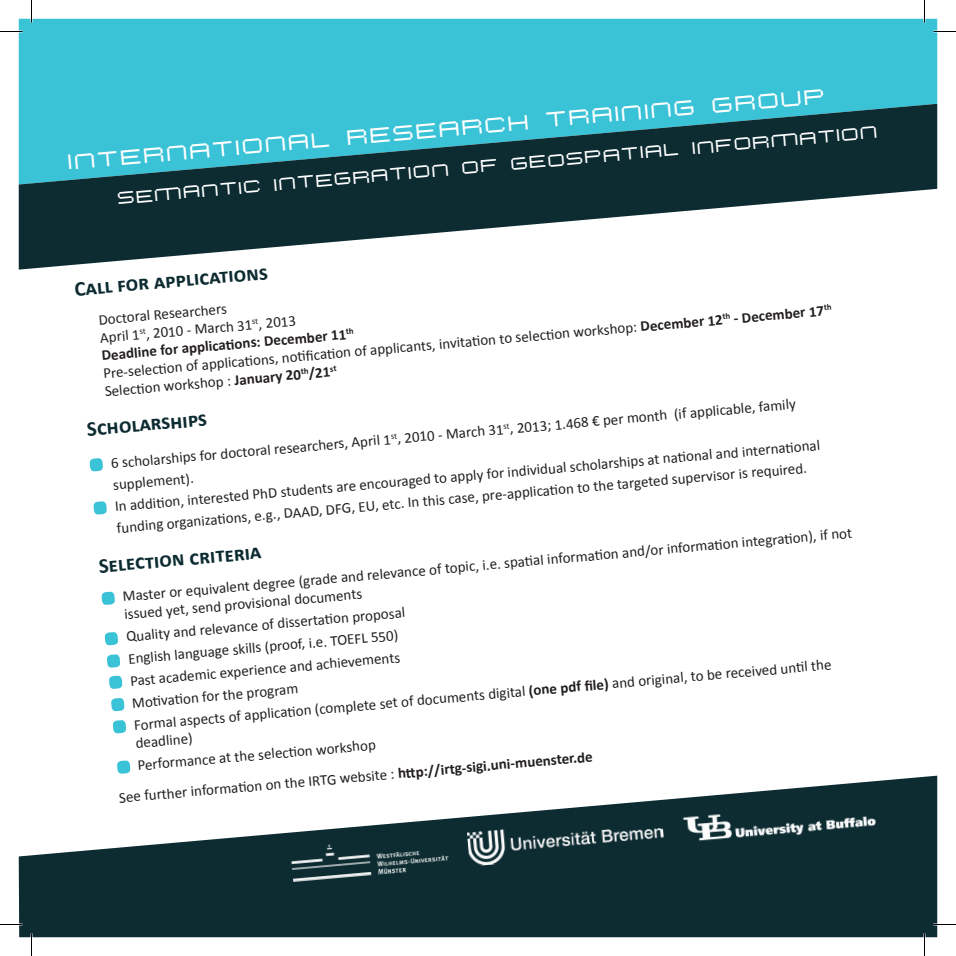
<style>
.page{position:relative;width:956px;height:956px;background:#fff}
.page>*{position:absolute;margin:0;border:0;box-sizing:border-box;transform-origin:0 0}
.t1{font:700 21px "Calibri";color:#0d2c32}
.t2{font:16.5px "UF Ultra";color:#fff}
.t3{font:15px/18px "Calibri";color:#231f20}
.t4{font:13.5px "UF Ultra";color:#fff}
.s1{font-weight:700}
</style>
<div class="page">
<div style="left:19px;top:19px;width:918px;height:85px;background:#3ac2d7"></div>
<svg style="left:19px;top:104px;width:918px;height:166px;fill:#0d2c32"></svg>
<svg style="left:19px;top:776px;width:918px;height:161px;fill:#0d2c32"></svg>
<img style="left:467px;top:816px;width:198px;height:50px">
<img style="left:290px;top:834px;width:159px;height:48px">
<img style="left:682px;top:797px;width:196px;height:51px">
<svg style="left:101px;top:591px;width:14px;height:14px"></svg>
<svg style="left:104px;top:632px;width:14px;height:14px"></svg>
<svg style="left:107px;top:654px;width:13px;height:14px"></svg>
<svg style="left:109px;top:675px;width:14px;height:14px"></svg>
<svg style="left:111px;top:698px;width:14px;height:13px"></svg>
<svg style="left:113px;top:720px;width:13px;height:14px"></svg>
<svg style="left:117px;top:760px;width:14px;height:14px"></svg>
<svg style="left:89px;top:458px;width:14px;height:14px"></svg>
<svg style="left:93px;top:501px;width:14px;height:14px"></svg>
<hr style="left:0;top:923px;width:22px;height:2px;background:#fff">
<hr style="left:933px;top:923px;width:23px;height:2px;background:#fff">
<hr style="left:923px;top:0;width:2px;height:23px;background:#fff">
<hr style="left:923px;top:933px;width:2px;height:23px;background:#fff">
<svg style="left:0;top:31px;width:22px;height:1px"></svg>
<svg style="left:933px;top:31px;width:23px;height:1px"></svg>
<svg style="left:0;top:924px;width:22px;height:1px"></svg>
<svg style="left:933px;top:924px;width:23px;height:1px"></svg>
<svg style="left:31px;top:0;width:1px;height:23px"></svg>
<svg style="left:31px;top:933px;width:1px;height:23px"></svg>
<svg style="left:924px;top:0;width:1px;height:23px"></svg>
<svg style="left:924px;top:933px;width:1px;height:23px"></svg>
<p class="t2" style="left:68px;top:154px;width:765px;rotate:-5deg">INTERNATIONAL RESEARCH TRAINING GROUP</p>
<p class="t4" style="left:118px;top:192px;width:767px;rotate:-5deg">SEMANTIC INTEGRATION OF GEOSPATIAL INFORMATION</p>
<h1 class="t1" style="left:73px;top:276px;width:195px;rotate:-5deg">Call for applications</h1>
<p class="t3" style="left:98px;top:310px;width:733px;rotate:-5deg">Doctoral Researchers<br>April 1<sup>st</sup>, 2010 - March 31<sup>st</sup>, 2013<br><span class="s1">Deadline for applicati ons: December 11</span><sup>th<br></sup>Pre-selecti on of applicati ons, noti fi cati on of applicants, invitati on to selecti on workshop: <span class="s1">December 12</span><sup>th</sup> <span class="s1">- December 17</span><sup>th </sup>Selecti on workshop : <span class="s1">January 20</span><sup>th</sup><span class="s1">/21</span><sup>st</sup></p>
<h1 class="t1" style="left:86px;top:416px;width:122px;rotate:-5deg">Scholarships</h1>
<p class="t3" style="left:110px;top:452px;width:709px;line-height:21.6px;rotate:-5deg">6 scholarships for doctoral researchers, April 1<sup>st</sup>, 2010 - March 31<sup>st</sup>, 2013; 1.468 € per month (if applicable, family supplement).<br>In additi on, interested PhD students are encouraged to apply for individual scholarships at nati onal and internati onal funding organizati ons, e.g., DAAD, DFG, EU, etc. In this case, pre-applicati on to the targeted supervisor is required.</p>
<h1 class="t1" style="left:98px;top:553px;width:165px;rotate:-5deg">Selection criteria</h1>
<p class="t3" style="left:122px;top:587px;width:733px;rotate:-5deg">Master or equivalent degree (grade and relevance of topic, i.e. spati al informati on and/or informati on integrati on), if not issued yet, send provisional documents</p>
<p class="t3" style="left:125px;top:625px;width:701px;line-height:22.2px;rotate:-5deg">Quality and relevance of dissertati on proposal<br>English language skills (proof, i.e. TOEFL 550)<br>Past academic experience and achievements<br>Moti vati on for the program<br>Formal aspects of applicati on (complete set of documents digital <span class="s1">(one pdf fi le)</span> and original, to be received unti l the</p>
<p class="t3" style="left:135px;top:731px;width:241px;line-height:22.2px;rotate:-5deg">deadline)<br>Performance at the selecti on workshop</p>
<p class="t3" style="left:118px;top:788px;width:476px;rotate:-5deg">See further informati on on the IRTG website : <span class="s1">htt p://irtg-sigi.uni-muenster.de</span></p>
</div>
